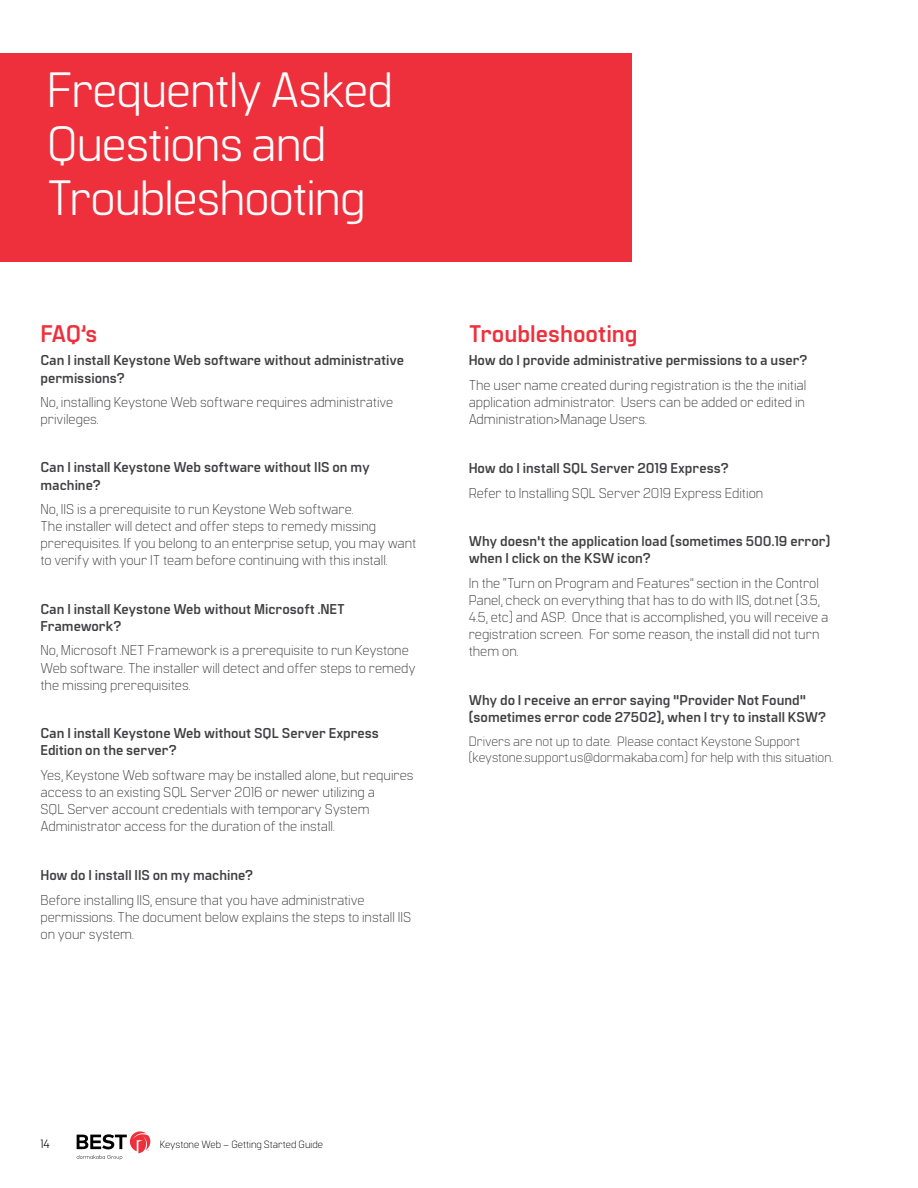
<style>
.page{position:relative;width:918px;height:1188px;background:#fff}
.page>*{position:absolute;margin:0;border:0;box-sizing:border-box;transform-origin:0 0}
.t1{font:49.5px/54px "Manifold CF";letter-spacing:-.02em;color:#fff}
.t2{font:700 24px "Manifold CF";color:#ee303c}
.t3{font:300 14.25px/17.1px "Manifold CF";color:#414042}
.t4{font:700 14.25px/17.1px "Manifold CF";color:#414042}
.t5{font:300 13.5px/16.2px "Manifold CF";color:#414042}
.t6{font:12px "Manifold CF";color:#000}
.t7{font:300 10.5px "Manifold CF";color:#000}
</style>
<div class="page">
<svg style="left:77px;top:1131px;width:73px;height:29px"></svg>
<div style="left:0;top:54px;width:631px;height:208px;background:#ee303c"></div>
<hr style="left:917px;top:54px;width:1px;height:208px;background:#ee303c">
<h1 class="t1" style="left:47px;top:64px;width:348px">Frequently Asked<br>Questions and<br>Troubleshooting</h1>
<h2 class="t2" style="left:40px;top:319px;width:58px">FAQ’s</h2>
<p class="t4" style="left:40px;top:353px;width:365px">Can I install Keystone Web software without administrative permissions?</p>
<p class="t3" style="left:40px;top:394px;width:354px">No, installing Keystone Web software requires administrative privileges.</p>
<p class="t4" style="left:40px;top:460px;width:331px">Can I install Keystone Web software without IIS on my machine?</p>
<p class="t3" style="left:40px;top:501px;width:377px">No, IIS is a prerequisite to run Keystone Web software.<br>The installer will detect and offer steps to remedy missing prerequisites. If you belong to an enterprise setup, you may want to verify with your IT team before continuing with this install.</p>
<p class="t4" style="left:40px;top:601px;width:306px">Can I install Keystone Web without Microsoft .NET<br>Framework?</p>
<p class="t3" style="left:40px;top:642px;width:377px">No, Microsoft .NET Framework is a prerequisite to run Keystone<br>Web software. The installer will detect and offer steps to remedy the missing prerequisites.</p>
<p class="t4" style="left:40px;top:725px;width:340px">Can I install Keystone Web without SQL Server Express<br>Edition on the server?</p>
<p class="t3" style="left:40px;top:766px;width:375px">Yes, Keystone Web software may be installed alone, but requires access to an existing SQL Server 2016 or newer utilizing a<br>SQL Server account credentials with temporary System Administrator access for the duration of the install.</p>
<p class="t4" style="left:40px;top:867px;width:214px">How do I install IIS on my machine?</p>
<p class="t3" style="left:40px;top:891px;width:372px">Before installing IIS, ensure that you have administrative permissions. The document below explains the steps to install IIS on your system.</p>
<h2 class="t2" style="left:469px;top:319px;width:170px">Troubleshooting</h2>
<p class="t4" style="left:469px;top:353px;width:340px">How do I provide administrative permissions to a user?</p>
<p class="t3" style="left:469px;top:377px;width:339px;text-align:justify">The user name created during registration is the the initial application administrator. Users can be added or edited in Administration&gt;Manage Users.</p>
<p class="t4" style="left:469px;top:461px;width:261px">How do I install SQL Server 2019 Express?</p>
<p class="t3" style="left:469px;top:485px;width:296px">Refer to Installing SQL Server 2019 Express Edition</p>
<p class="t4" style="left:469px;top:534px;width:363px">Why doesn't the application load (sometimes 500.19 error) when I click on the KSW icon?</p>
<p class="t3" style="left:469px;top:575px;width:361px">In the “Turn on Program and Features” section in the Control Panel, check on everything that has to do with IIS, dot.net (3.5, 4.5, etc) and ASP. Once that is accomplished, you will receive a registration screen. For some reason, the install did not turn them on.</p>
<p class="t4" style="left:469px;top:692px;width:359px">Why do I receive an error saying "Provider Not Found" (sometimes error code 27502), when I try to install KSW?</p>
<p class="t5" style="left:469px;top:733px;width:366px">Drivers are not up to date. Please contact Keystone Support (keystone.support.us@dormakaba.com) for help with this situation.</p>
<p class="t6" style="left:40px;top:1137px;width:11px">14</p>
<p class="t7" style="left:160px;top:1139px;width:165px">Keystone Web – Getting Started Guide</p>
</div>
